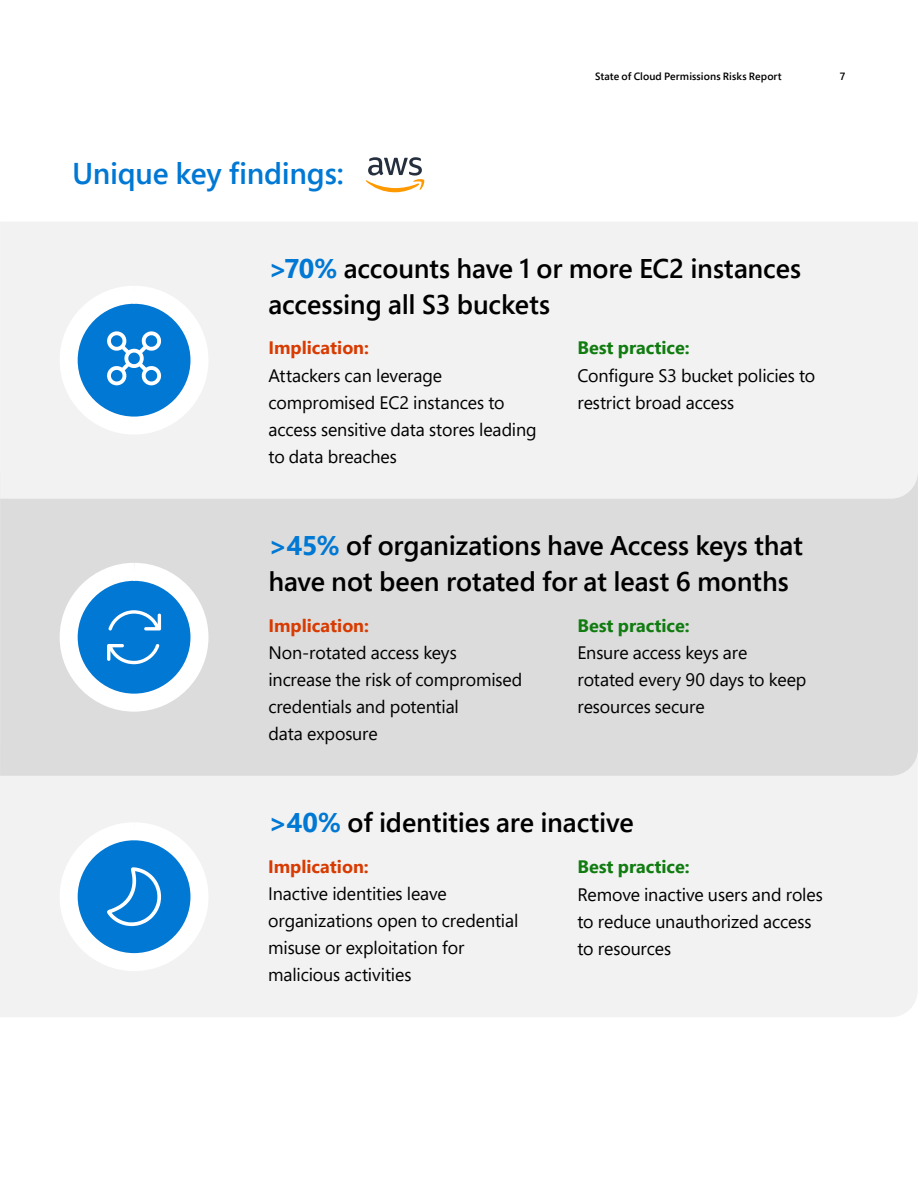
<style>
.page{position:relative;width:918px;height:1188px;background:#fff}
.page>*{position:absolute;margin:0;border:0;box-sizing:border-box;transform-origin:0 0}
.SH_blue{font:600 30px "Segoe Pro";letter-spacing:-.01em;color:#0078d4}
.SH{font:600 27px/36px "Segoe Pro";letter-spacing:-.005em;color:#000}
.Body_copy{font:18px/27px "Segoe Pro";letter-spacing:-.005em;color:#000}
.Text_Label{font:700 18px "Segoe Pro";color:#107c10}
.Text_Label-2{font:700 18px "Segoe Pro";color:#d83b01}
.t1{font:600 10.5px "Segoe Pro";letter-spacing:.01em;color:#000}
.s1{font-weight:700;color:#0078d4}
</style>
<div class="page">
<div style="left:0;top:776px;width:918px;height:241px;background:#f2f2f2"></div>
<div style="left:0;top:499px;width:918px;height:277px;background:#dcdcdc"></div>
<div style="left:0;top:222px;width:918px;height:277px;background:#f2f2f2"></div>
<svg style="left:365px;top:157px;width:60px;height:35px"></svg>
<svg style="left:60px;top:286px;width:148px;height:149px"></svg>
<svg style="left:60px;top:563px;width:148px;height:149px"></svg>
<svg style="left:60px;top:822px;width:148px;height:149px"></svg>
<svg style="left:107px;top:867px;width:54px;height:59px;background:#3192dc"></svg>
<svg style="left:107px;top:331px;width:54px;height:54px"></svg>
<svg style="left:107px;top:610px;width:54px;height:54px"></svg>
<h2 class="SH_blue" style="left:72px;top:153px;width:273px">Unique key findings:</h2>
<p class="t1" style="left:595px;top:69px;width:188px">State of Cloud Permissions Risks Report</p>
<p class="t1" style="left:840px;top:69px;width:7px">7</p>
<h3 class="SH" style="left:268px;top:250px;width:534px"><span class="s1">&gt;70%</span> accounts have 1 or more EC2 instances accessing all S3 buckets</h3>
<h4 class="Text_Label-2" style="left:268px;top:335px;width:102px">Implication:</h4>
<p class="Body_copy" style="left:268px;top:361px;width:270px">Attackers can leverage compromised EC2 instances to access sensitive data stores leading to data breaches</p>
<h4 class="Text_Label" style="left:577px;top:335px;width:114px">Best practice:</h4>
<p class="Body_copy" style="left:577px;top:361px;width:239px">Configure S3 bucket policies to restrict broad access</p>
<h3 class="SH" style="left:268px;top:527px;width:536px"><span class="s1">&gt;45%</span> of organizations have Access keys that have not been rotated for at least 6 months</h3>
<h4 class="Text_Label-2" style="left:268px;top:612px;width:102px">Implication:</h4>
<p class="Body_copy" style="left:268px;top:638px;width:255px">Non-rotated access keys increase the risk of compromised credentials and potential<br>data exposure</p>
<h4 class="Text_Label" style="left:577px;top:612px;width:114px">Best practice:</h4>
<p class="Body_copy" style="left:577px;top:638px;width:231px">Ensure access keys are rotated every 90 days to keep resources secure</p>
<h3 class="SH" style="left:268px;top:804px;width:367px"><span class="s1">&gt;40%</span> of identities are inactive</h3>
<h4 class="Text_Label-2" style="left:268px;top:854px;width:102px">Implication:</h4>
<p class="Body_copy" style="left:268px;top:880px;width:252px">Inactive identities leave organizations open to credential misuse or exploitation for malicious activities</p>
<h4 class="Text_Label" style="left:577px;top:854px;width:114px">Best practice:</h4>
<p class="Body_copy" style="left:577px;top:881px;width:247px">Remove inactive users and roles to reduce unauthorized access to resources</p>
</div>
